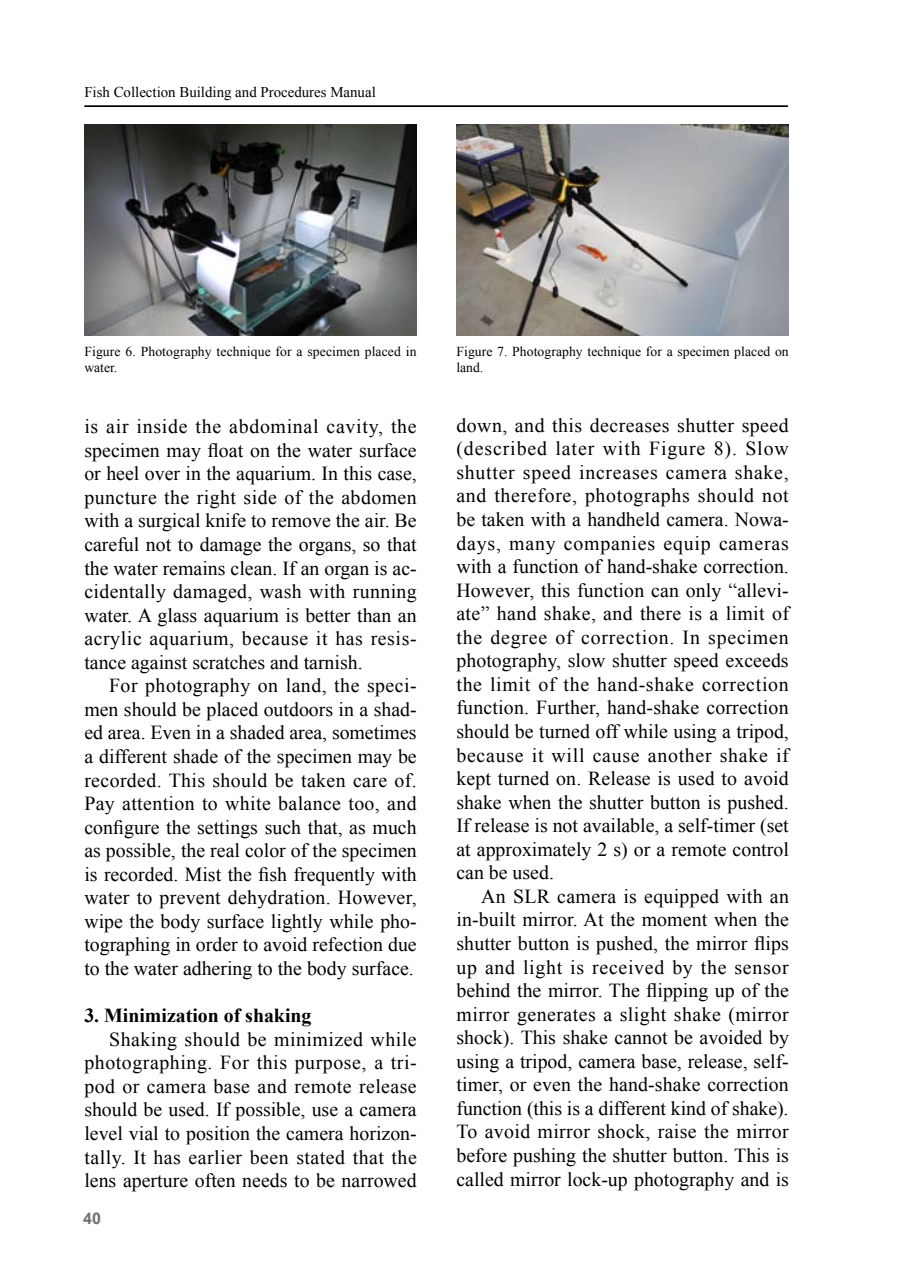
<style>
.page{position:relative;width:903px;height:1275px;background:#fff}
.page>*{position:absolute;margin:0;border:0;box-sizing:border-box;transform-origin:0 0}
.t1{font:19.78px/23.6px "Times New Roman";color:#000;text-align:justify}
.t2{font:19.78px "Times New Roman";letter-spacing:.02em;color:#000}
.t3{font:19.78px "Times New Roman";letter-spacing:.025em;color:#000}
.t4{font:19.78px "Times New Roman";letter-spacing:.03em;color:#000}
.t5{font:19.78px "Times New Roman";letter-spacing:.04em;color:#000}
.t6{font:700 19.78px "Times New Roman";color:#000}
.t7{font:700 16.1px "Arial";color:#727172}
.t8{font:14.88px "Times New Roman";color:#000}
.t9{font:13.65px/16.1px "Times New Roman";letter-spacing:.005em;color:#000}
</style>
<div class="page">
<hr style="left:84px;top:105px;width:704px;height:2px;background:#000">
<img style="left:84px;top:124px;width:333px;height:212px">
<img style="left:456px;top:124px;width:333px;height:212px">
<p class="t8" style="left:84px;top:82px;width:293px">Fish Collection Building and Procedures Manual</p>
<p class="t9" style="left:84px;top:343px;width:334px">Figure 6. Photography technique for a specimen placed in water.</p>
<p class="t9" style="left:456px;top:343px;width:334px">Figure 7. Photography technique for a specimen placed on land.</p>
<p class="t1" style="left:84px;top:414px;width:334px">is air inside the abdominal cavity, the specimen may float on the water surface or heel over in the aquarium. In this case, puncture the right side of the abdomen with a surgical knife to remove the air. Be careful not to damage the organs, so that</p>
<p class="t2" style="left:84px;top:578px;width:334px">cidentally damaged, wash with running</p>
<p class="t1" style="left:84px;top:556px;width:334px">the water remains clean If. an organ is ac-</p>
<p class="t1" style="left:84px;top:603px;width:334px">water A. glass aquarium is better than an</p>
<p class="t1" style="left:84px;top:650px;width:280px">tance against scratches and tarnish.</p>
<p class="t4" style="left:84px;top:625px;width:334px">acrylic aquarium, because it has resis-</p>
<p class="t3" style="left:109px;top:672px;width:309px">For photography on land, the speci-</p>
<p class="t1" style="left:84px;top:697px;width:334px">men should be placed outdoors in a shad-</p>
<p class="t1" style="left:84px;top:721px;width:334px">ed area. Even in a shaded area, sometimes</p>
<p class="t1" style="left:84px;top:744px;width:334px">a different shade of the specimen may be recorded. This should be taken care of.<br>Pay attention to white balance too, and configure the settings such that, as much as possible, the real color of the specimen is recorded. Mist the fish frequently with water to prevent dehydration. However,</p>
<p class="t1" style="left:84px;top:933px;width:334px">tographing in order to avoid refection due</p>
<p class="t1" style="left:84px;top:909px;width:334px">wipe the body surface lightly while pho-</p>
<p class="t1" style="left:84px;top:956px;width:331px">to the water adhering to the body surface.</p>
<p class="t6" style="left:84px;top:1002px;width:229px">3. Minimization of shaking</p>
<p class="t3" style="left:109px;top:1026px;width:309px">Shaking should be minimized while</p>
<p class="t2" style="left:84px;top:1073px;width:334px">pod or camera base and remote release</p>
<p class="t4" style="left:84px;top:1049px;width:334px">photographing. For this purpose a, tri-</p>
<p class="t1" style="left:84px;top:1098px;width:334px">should be used. If possible, use a camera</p>
<p class="t3" style="left:84px;top:1144px;width:334px">tally. It has earlier been stated that the</p>
<p class="t1" style="left:84px;top:1121px;width:334px">level vial to position the camera horizon-</p>
<p class="t1" style="left:84px;top:1168px;width:334px">lens aperture often needs to be narrowed</p>
<p class="t7" style="left:83px;top:1207px;width:19px">40</p>
<p class="t1" style="left:456px;top:413px;width:334px">down, and this decreases shutter speed (described later with Figure .)8 Slow shutter speed increases camera shake, and therefore, photographs should not</p>
<p class="t5" style="left:456px;top:530px;width:334px">days, many companies equip cameras</p>
<p class="t1" style="left:456px;top:507px;width:334px">be taken with a handheld camera. Nowa-</p>
<p class="t1" style="left:456px;top:554px;width:334px">with a function of hand-shake correction.</p>
<p class="t2" style="left:456px;top:600px;width:334px">ate” hand shake, and there is a limit of</p>
<p class="t1" style="left:456px;top:578px;width:334px">However, this function can only “allevi-</p>
<p class="t1" style="left:456px;top:625px;width:334px">the degree of correction. In specimen photography, slow shutter speed exceeds the limit of the hand-shake correction function. Further, hand-shake correction should be turned off while using a tripod, because it will cause another shake if kept turned on. Release is used to avoid shake when the shutter button is pushed.<br>If release is not available a, self-timer (set at approximately s2 ) or a remote control can be used.</p>
<p class="t1" style="left:456px;top:884px;width:334px;text-indent:25px">An SLR camera is equipped with an in-built mirror. At the moment when the shutter button is pushed, the mirror flips up and light is received by the sensor behind the mirror. The flipping up of the mirror generates a slight shake (mirror shock .) This shake cannot be avoided by</p>
<p class="t1" style="left:456px;top:1073px;width:334px">timer, or even the hand-shake correction</p>
<p class="t1" style="left:456px;top:1049px;width:334px">using a tripod, camera base, release, self-</p>
<p class="t1" style="left:456px;top:1096px;width:334px">function (this is a different kind of shake .( To avoid mirror shock, raise the mirror before pushing the shutter button. This is called mirror lock-up photography and is</p>
</div>
